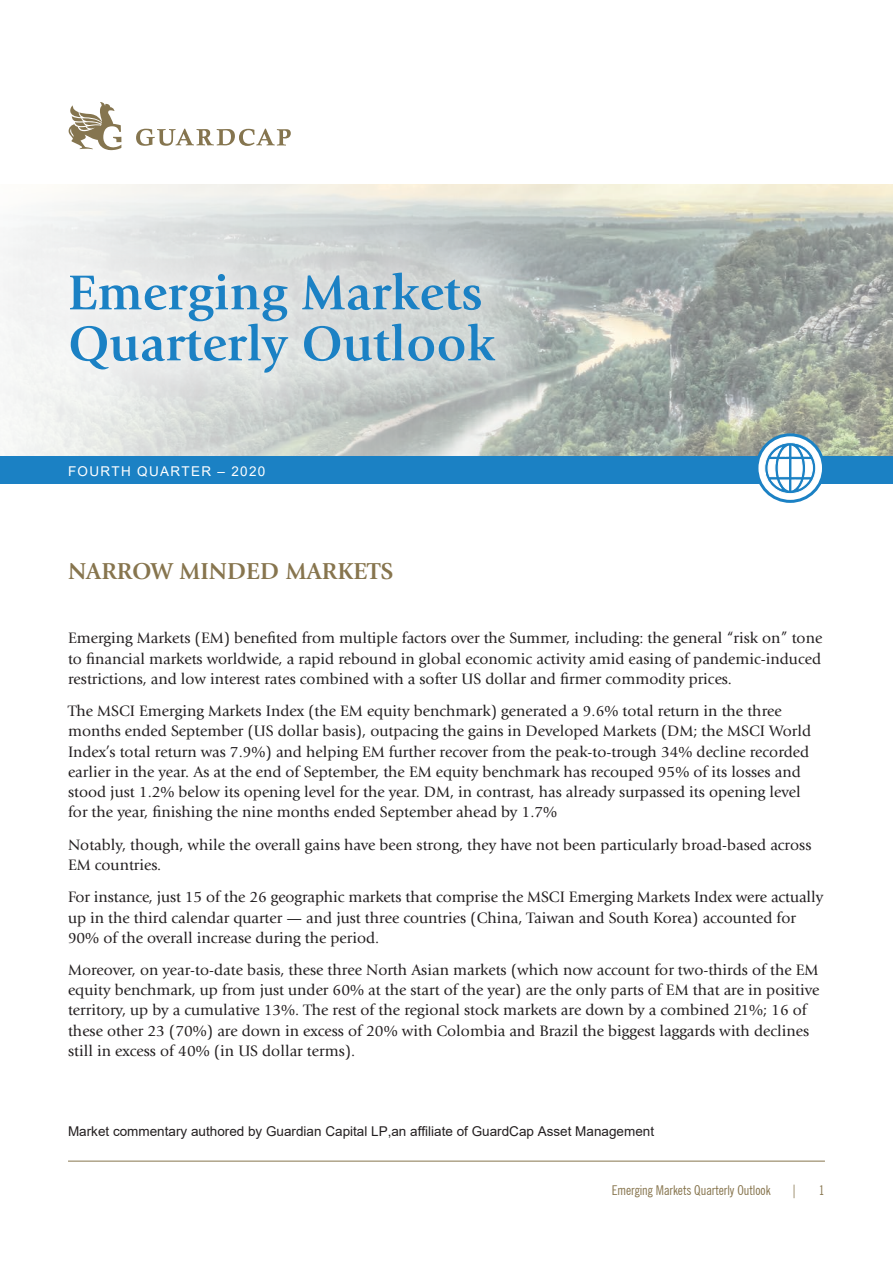
<style>
.page{position:relative;width:893px;height:1263px;background:#fff}
.page>*{position:absolute;margin:0;border:0;box-sizing:border-box;transform-origin:0 0}
.t1{font:700 51px/51px "Giovanni Std";color:#1b81c4}
.t2{font:700 24px "Giovanni Std";color:#87754e}
.t3{font:15.75px/20.2px "Giovanni Std";color:#231f20}
.t4{font:13.5px "Arial";color:#231f20}
.t5{font:condensed 13.5px "News Gothic BT";color:#87754e}
.t6{font:13.5px "Arial";letter-spacing:.1em;color:#fff}
</style>
<div class="page">
<img style="left:3px;top:184px;width:890px;height:272px">
<svg style="left:16px;top:218px;width:533px;height:209px"></svg>
<div style="left:0;top:456px;width:893px;height:27px;background:#1b81c4"></div>
<hr style="left:68px;top:1161px;width:757px;height:1px;background:#87754e">
<svg style="left:757px;top:435px;width:66px;height:66px"></svg>
<svg style="left:764px;top:442px;width:53px;height:53px"></svg>
<div style="left:755px;top:433px;width:70px;height:70px;border:3px solid #1b81c4;border-radius:50%"></div>
<svg style="left:68px;top:102px;width:53px;height:48px"></svg>
<svg style="left:136px;top:129px;width:155px;height:17px"></svg>
<h1 class="t1" style="left:68px;top:267px;width:428px">Emerging Markets<br>Quarterly Outlook</h1>
<p class="t6" style="left:68px;top:461px;width:199px">FOURTH QUARTER – 2020</p>
<h2 class="t2" style="left:68px;top:557px;width:327px">NARROW MINDED MARKETS</h2>
<p class="t3" style="left:68px;top:628px;width:756px;text-align:justify">Emerging Markets (EM) benefited from multiple factors over the Summer, including: the general “risk on” tone to financial markets worldwide, a rapid rebound in global economic activity amid easing of pandemic-induced restrictions, and low interest rates combined with a softer US dollar and firmer commodity prices.</p>
<p class="t3" style="left:68px;top:701px;width:745px">The MSCI Emerging Markets Index (the EM equity benchmark) generated a 9.6% total return in the three months ended September (US dollar basis), outpacing the gains in Developed Markets (DM; the MSCI World Index’s total return was 7.9%) and helping EM further recover from the peak-to-trough 34% decline recorded earlier in the year. As at the end of September, the EM equity benchmark has recouped 95% of its losses and stood just 1.2% below its opening level for the year. DM, in contrast, has already surpassed its opening level for the year, finishing the nine months ended September ahead by 1.7%</p>
<p class="t3" style="left:68px;top:835px;width:745px">Notably, though, while the overall gains have been strong, they have not been particularly broad-based across<br>EM countries.</p>
<p class="t3" style="left:68px;top:887px;width:757px">For instance, just 15 of the 26 geographic markets that comprise the MSCI Emerging Markets Index were actually up in the third calendar quarter — and just three countries (China, Taiwan and South Korea) accounted for<br>90% of the overall increase during the period.</p>
<p class="t3" style="left:68px;top:960px;width:753px">Moreover, on year-to-date basis, these three North Asian markets (which now account for two-thirds of the EM equity benchmark, up from just under 60% at the start of the year) are the only parts of EM that are in positive territory, up by a cumulative 13%. The rest of the regional stock markets are down by a combined 21%; 16 of these other 23 (70%) are down in excess of 20% with Colombia and Brazil the biggest laggards with declines still in excess of 40% (in US dollar terms).</p>
<p class="t4" style="left:68px;top:1122px;width:588px">Market commentary authored by Guardian Capital LP,an affiliate of GuardCap Asset Management</p>
<p class="t5" style="left:612px;top:1182px;width:160px">Emerging Markets Quarterly Outlook</p>
<p class="t5" style="left:791px;top:1182px;width:8px">|</p>
<p class="t5" style="left:819px;top:1182px;width:7px">1</p>
</div>
